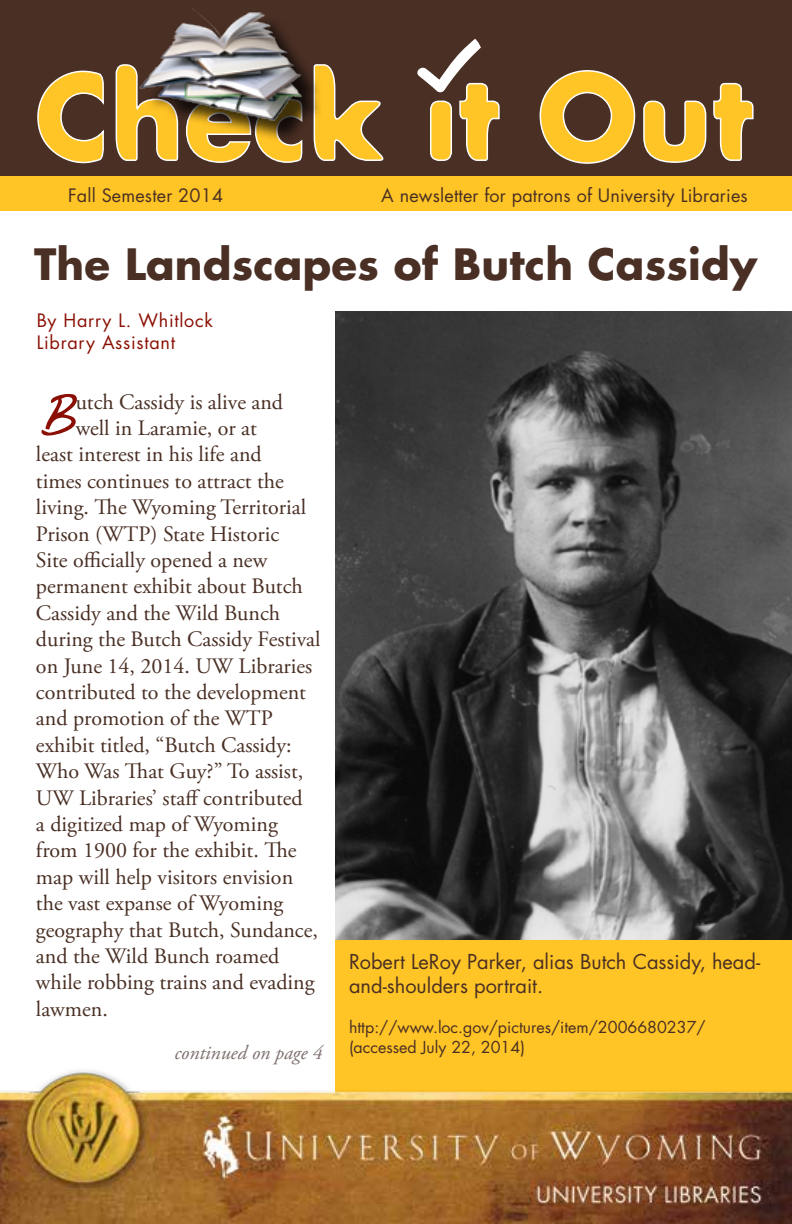
<style>
.page{position:relative;width:792px;height:1224px;background:#fff}
.page>*{position:absolute;margin:0;border:0;box-sizing:border-box;transform-origin:0 0}
.t1{font:64px "Handwriting Dakota";color:#8b0f04}
.t2{font:700 42px "Futura";letter-spacing:.005em;color:#492f24}
.t3{font:22px "Adobe Garamond Pro";color:#492f24}
.t4{font:20px/24px "Futura";color:#492f24}
.t5{font:italic 20px "Adobe Garamond Pro";color:#7d706d}
.t6{font:18px "Futura";letter-spacing:.01em;color:#492f24}
.t7{font:18px/21.6px "Futura";letter-spacing:.04em;color:#8b0f04}
.t8{font:16px/19.2px "Futura";color:#492f24}
</style>
<div class="page">
<div style="left:336px;top:930px;width:456px;height:166px;background:#ffc425"></div>
<img style="left:0;top:1065px;width:792px;height:159px">
<div style="left:0;top:0;width:792px;height:204px;background:#492f24"></div>
<div style="left:0;top:176px;width:792px;height:34px;background:#ffc425"></div>
<svg style="left:37px;top:70px;width:67px;height:94px"></svg>
<svg style="left:115px;top:64px;width:64px;height:97px"></svg>
<svg style="left:188px;top:144px;width:115px;height:19px"></svg>
<svg style="left:314px;top:64px;width:70px;height:97px"></svg>
<svg style="left:417px;top:39px;width:83px;height:122px"></svg>
<svg style="left:539px;top:70px;width:97px;height:94px"></svg>
<svg style="left:643px;top:82px;width:111px;height:81px"></svg>
<div style="left:144px;top:15px;width:181px;height:129px;background:#000;opacity:.75"></div>
<img style="left:137px;top:8px;width:179px;height:113px">
<img style="left:336px;top:311px;width:456px;height:629px">
<p class="t6" style="left:68px;top:183px;width:157px">Fall Semester 2014</p>
<p class="t6" style="left:381px;top:183px;width:368px">A newsletter for patrons of University Libraries</p>
<h2 class="t2" style="left:34px;top:235px;width:725px">The Landscapes of Butch Cassidy</h2>
<p class="t7" style="left:37px;top:309px;width:178px">By Harry L. Whitlock<br>Library Assistant</p>
<h1 class="t1" style="left:36px;top:375px;width:41px">B</h1>
<p class="t3" style="left:76px;top:388px;width:209px">utch Cassidy is alive and</p>
<p class="t3" style="left:76px;top:415px;width:183px">well in Laramie, or at</p>
<p class="t3" style="left:36px;top:441px;width:227px">least interest in his life and</p>
<p class="t3" style="left:36px;top:468px;width:250px">times continues to attract the</p>
<p class="t3" style="left:36px;top:494px;width:272px">living. The Wyoming Territorial</p>
<p class="t3" style="left:36px;top:520px;width:245px">Prison (WTP) State Historic</p>
<p class="t3" style="left:36px;top:547px;width:233px">Site officially opened a new</p>
<p class="t3" style="left:36px;top:573px;width:268px">permanent exhibit about Butch</p>
<p class="t3" style="left:36px;top:600px;width:246px">Cassidy and the Wild Bunch</p>
<p class="t3" style="left:36px;top:626px;width:286px">during the Butch Cassidy Festival</p>
<p class="t3" style="left:36px;top:652px;width:278px">on June 14, 2014. UW Libraries</p>
<p class="t3" style="left:36px;top:679px;width:272px">contributed to the development</p>
<p class="t3" style="left:36px;top:705px;width:238px">and promotion of the WTP</p>
<p class="t3" style="left:36px;top:732px;width:257px">exhibit titled, “Butch Cassidy:</p>
<p class="t3" style="left:36px;top:758px;width:269px">Who Was That Guy?” To assist,</p>
<p class="t3" style="left:36px;top:784px;width:268px">UW Libraries’ staff contributed</p>
<p class="t3" style="left:36px;top:811px;width:243px">a digitized map of Wyoming</p>
<p class="t3" style="left:36px;top:837px;width:262px">from 1900 for the exhibit. The</p>
<p class="t3" style="left:36px;top:864px;width:259px">map will help visitors envision</p>
<p class="t3" style="left:36px;top:890px;width:249px">the vast expanse of Wyoming</p>
<p class="t3" style="left:36px;top:916px;width:283px">geography that Butch, Sundance,</p>
<p class="t3" style="left:36px;top:943px;width:245px">and the Wild Bunch roamed</p>
<p class="t3" style="left:36px;top:969px;width:280px">while robbing trains and evading</p>
<p class="t3" style="left:36px;top:996px;width:73px">lawmen.</p>
<p class="t5" style="left:175px;top:1041px;width:150px">continued on page 4</p>
<p class="t4" style="left:349px;top:949px;width:413px">Robert LeRoy Parker, alias Butch Cassidy, head&shy;and-shoulders portrait.</p>
<p class="t8" style="left:349px;top:1018px;width:358px">http://www.loc.gov/pictures/item/2006680237/ (accessed July 22, 2014)</p>
</div>
